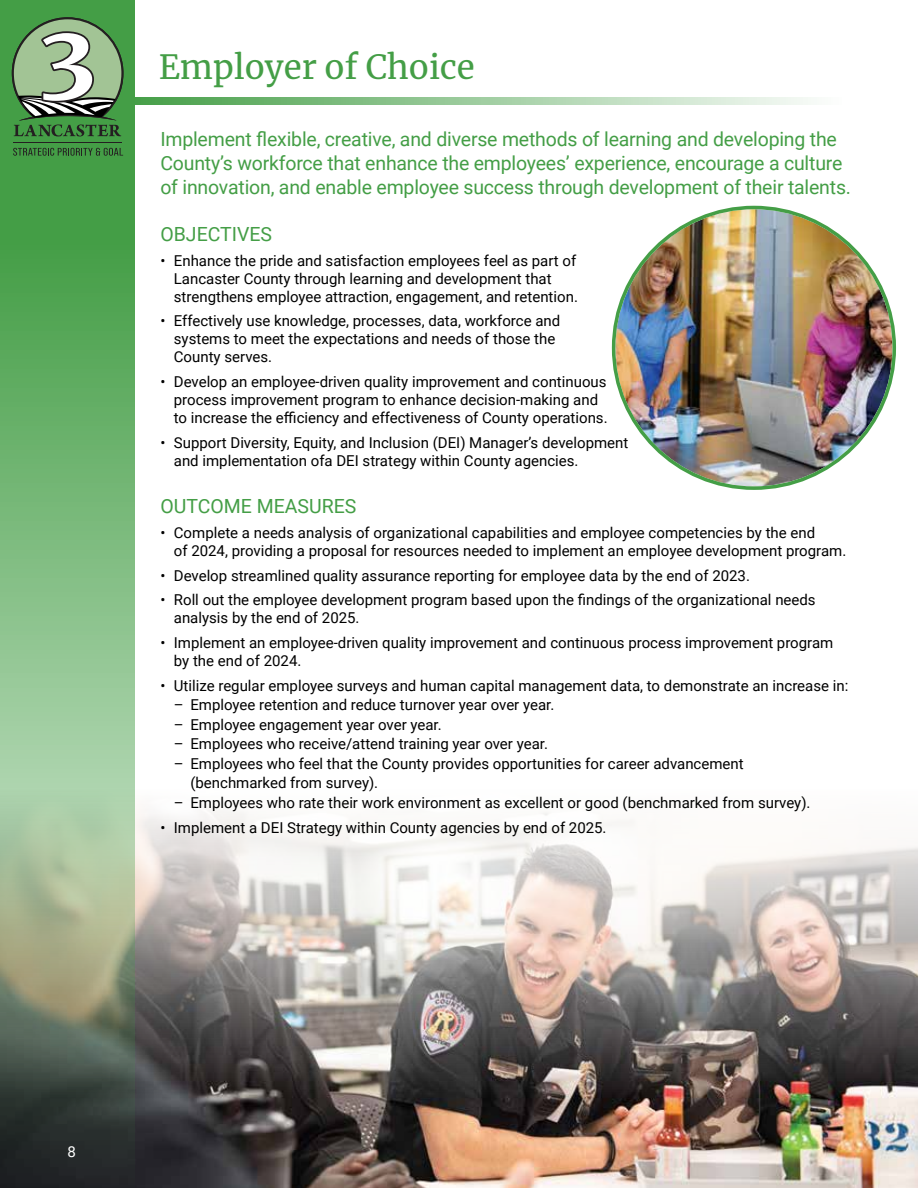
<style>
.page{position:relative;width:918px;height:1188px;background:#fff}
.page>*{position:absolute;margin:0;border:0;box-sizing:border-box;transform-origin:0 0}
.t1{font:33px "Merriweather";color:#449e46}
.t2{font:19.5px/24px "Roboto";letter-spacing:-.01em;color:#449e46}
.t3{font:15px/18px "Roboto";color:#000}
.t4{font:15px "Roboto";color:#fff}
</style>
<div class="page">
<svg style="left:135px;top:97px;width:673px;height:8px;background:#9dcc9e"></svg>
<img style="left:135px;top:809px;width:783px;height:379px">
<svg style="left:0;top:0;width:135px;height:1188px;background:#71a16e"></svg>
<img style="left:615px;top:209px;width:278px;height:277px;border-radius:139px">
<svg style="left:13px;top:148px;width:110px;height:8px"></svg>
<hr style="left:13px;top:142px;width:108px;height:1px;background:#241f21">
<svg style="left:12px;top:17px;width:112px;height:119px;background:#7ca177"></svg>
<h1 class="t1" style="left:159px;top:44px;width:318px">Employer of Choice</h1>
<p class="t2" style="left:160px;top:126px;width:692px">Implement flexible, creative, and diverse methods of learning and developing the<br>County’s workforce that enhance the employees’ experience, encourage a culture of innovation, and enable employee success through development of their talents.</p>
<h2 class="t2" style="left:160px;top:221px;width:113px">OBJECTIVES</h2>
<p class="t3" style="left:174px;top:251px;width:406px;text-indent:-13px">• Enhance the pride and satisfaction employees feel as part of<br>Lancaster County through learning and development that strengthens employee attraction, engagement, and retention.</p>
<p class="t3" style="left:174px;top:311px;width:388px;text-indent:-14px">• Effectively use knowledge, processes, data, workforce and systems to meet the expectations and needs of those the<br>County serves.</p>
<p class="t3" style="left:174px;top:372px;width:435px;text-indent:-13px">• Develop an employee-driven quality improvement and continuous process improvement program to enhance decision-making and to increase the efficiency and effectiveness of County operations.</p>
<p class="t3" style="left:174px;top:433px;width:456px;text-indent:-14px">• Support Diversity, Equity, and Inclusion (DEI) Manager’s development and implementation ofa DEI strategy within County agencies.</p>
<h2 class="t2" style="left:160px;top:493px;width:198px">OUTCOME MEASURES</h2>
<p class="t3" style="left:174px;top:523px;width:674px;text-indent:-14px">• Complete a needs analysis of organizational capabilities and employee competencies by the end<br>of 2024, providing a proposal for resources needed to implement an employee development program.</p>
<p class="t3" style="left:160px;top:566px;width:591px">• Develop streamlined quality assurance reporting for employee data by the end of 2023.</p>
<p class="t3" style="left:174px;top:590px;width:643px;text-indent:-14px">• Roll out the employee development program based upon the findings of the organizational needs analysis by the end of 2025.</p>
<p class="t3" style="left:174px;top:633px;width:661px;text-indent:-14px">• Implement an employee-driven quality improvement and continuous process improvement program by the end of 2024.</p>
<p class="t3" style="left:160px;top:676px;width:689px">• Utilize regular employee surveys and human capital management data, to demonstrate an increase in:</p>
<p class="t3" style="left:174px;top:695px;width:382px">– Employee retention and reduce turnover year over year.</p>
<p class="t3" style="left:174px;top:715px;width:269px">– Employee engagement year over year.</p>
<p class="t3" style="left:174px;top:734px;width:376px">– Employees who receive/attend training year over year.</p>
<p class="t3" style="left:190px;top:753px;width:555px;line-height:19.5px;text-indent:-16px">– Employees who feel that the County provides opportunities for career advancement (benchmarked from survey).</p>
<p class="t3" style="left:174px;top:793px;width:638px">– Employees who rate their work environment as excellent or good (benchmarked from survey).</p>
<p class="t3" style="left:160px;top:818px;width:448px">• Implement a DEI Strategy within County agencies by end of 2025.</p>
<p class="t4" style="left:67px;top:1141px;width:10px">8</p>
</div>
